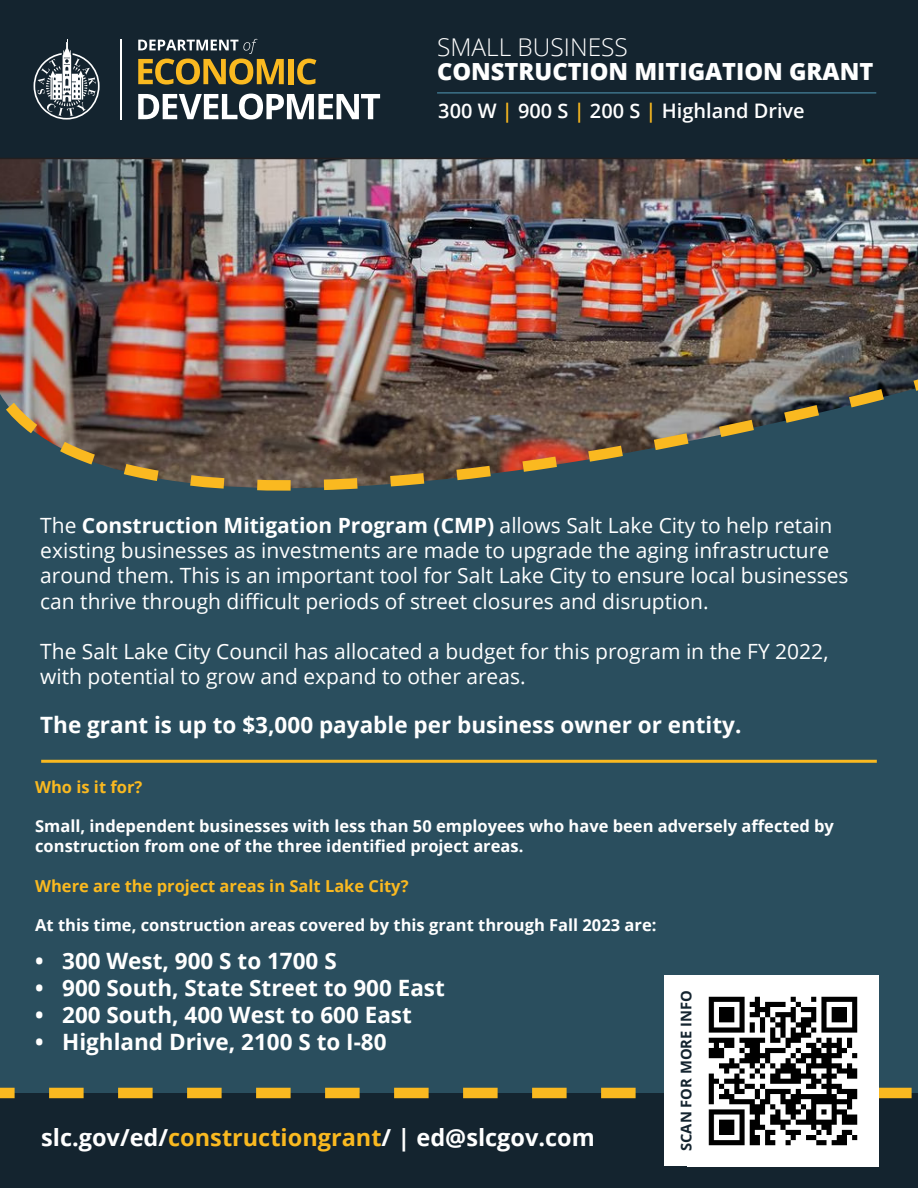
<style>
.page{position:relative;width:918px;height:1188px;background:#fff}
.page>*{position:absolute;margin:0;border:0;box-sizing:border-box;transform-origin:0 0}
.t1{font:300 24.45px "Open Sans";color:#fff}
.t2{font:700 23.55px "Open Sans";color:#fff}
.t3{font:800 23.55px "Open Sans";color:#fff}
.t4{font:700 22.5px "Open Sans";color:#fff}
.t5{font:21px/25.2px "Open Sans";color:#fff}
.t6{font:600 19.95px "Open Sans";color:#fff}
.t7{font:700 16.5px/19.8px "Open Sans";color:#fff}
.t8{font:700 16.5px "Open Sans";color:#fab920}
.t9{font:700 14.7px "Open Sans";color:#14242f}
.s1{color:#fab920}
.s2{font-weight:700}
</style>
<div class="page">
<div style="left:0;top:233px;width:918px;height:898px;background:#2a4e5e"></div>
<img style="left:0;top:159px;width:918px;height:235px">
<div style="left:0;top:0;width:918px;height:159px;background:#14242f"></div>
<hr style="left:120px;top:39px;width:1px;height:81px;background:#fff">
<svg style="left:34px;top:39px;width:66px;height:81px"></svg>
<div style="left:288px;top:59px;width:6px;height:25px;background:#fab920"></div>
<svg style="left:297px;top:59px;width:19px;height:26px"></svg>
<svg style="left:138px;top:94px;width:242px;height:26px"></svg>
<svg style="left:138px;top:39px;width:146px;height:46px;background:#6a613b"></svg>
<div style="left:0;top:1093px;width:918px;height:95px;background:#14242f"></div>
<svg style="left:0;top:1088px;width:912px;height:10px"></svg>
<div style="left:664px;top:975px;width:50px;height:191px;background:#fff"></div>
<img style="left:708px;top:975px;width:170px;height:191px">
<hr style="left:41px;top:760px;width:836px;height:3px;background:#fab920">
<hr style="left:437px;top:92px;width:439px;height:2px;background:#3f778f">
<svg style="left:902px;top:371px;width:16px;height:23px"></svg>
<img style="left:0;top:378px;width:895px;height:113px">
<p class="t1" style="left:437px;top:30px;width:192px">SMALL BUSINESS</p>
<p class="t3" style="left:437px;top:54px;width:438px">CONSTRUCTION MITIGATION GRANT</p>
<p class="t6" style="left:438px;top:97px;width:368px">300 W <span class="s1">|</span> 900 S <span class="s1">|</span> 200 S <span class="s1">|</span> Highland Drive</p>
<p class="t5" style="left:40px;top:512px;width:810px">The <span class="s2">Construction Mitigation Program (CMP)</span> allows Salt Lake City to help retain existing businesses as investments are made to upgrade the aging infrastructure around them. This is an important tool for Salt Lake City to ensure local businesses can thrive through difficult periods of street closures and disruption.</p>
<p class="t5" style="left:40px;top:638px;width:790px">The Salt Lake City Council has allocated a budget for this program in the FY 2022, with potential to grow and expand to other areas.</p>
<p class="t4" style="left:40px;top:709px;width:703px">The grant is up to $3,000 payable per business owner or entity.</p>
<p class="t8" style="left:35px;top:775px;width:109px">Who is it for?</p>
<p class="t7" style="left:35px;top:816px;width:800px">Small, independent businesses with less than 50 employees who have been adversely affected by construction from one of the three identified project areas.</p>
<p class="t8" style="left:35px;top:874px;width:375px">Where are the project areas in Salt Lake City?</p>
<p class="t7" style="left:35px;top:915px;width:623px">At this time, construction areas covered by this grant through Fall 2023 are:</p>
<p class="t4" style="left:35px;top:945px;width:303px">• 300 West, 900 S to 1700 S</p>
<p class="t4" style="left:35px;top:972px;width:411px">• 900 South, State Street to 900 East</p>
<p class="t4" style="left:35px;top:999px;width:378px">• 200 South, 400 West to 600 East</p>
<p class="t4" style="left:35px;top:1026px;width:353px">• Highland Drive, 2100 S to I-80</p>
<p class="t9" style="left:676px;top:1151px;width:162px;rotate:-90deg">SCAN FOR MORE INFO</p>
<p class="t2" style="left:41px;top:1121px;width:555px">slc.gov/ed/<span class="s1">constructiongrant</span>/ | ed@slcgov.com</p>
</div>
